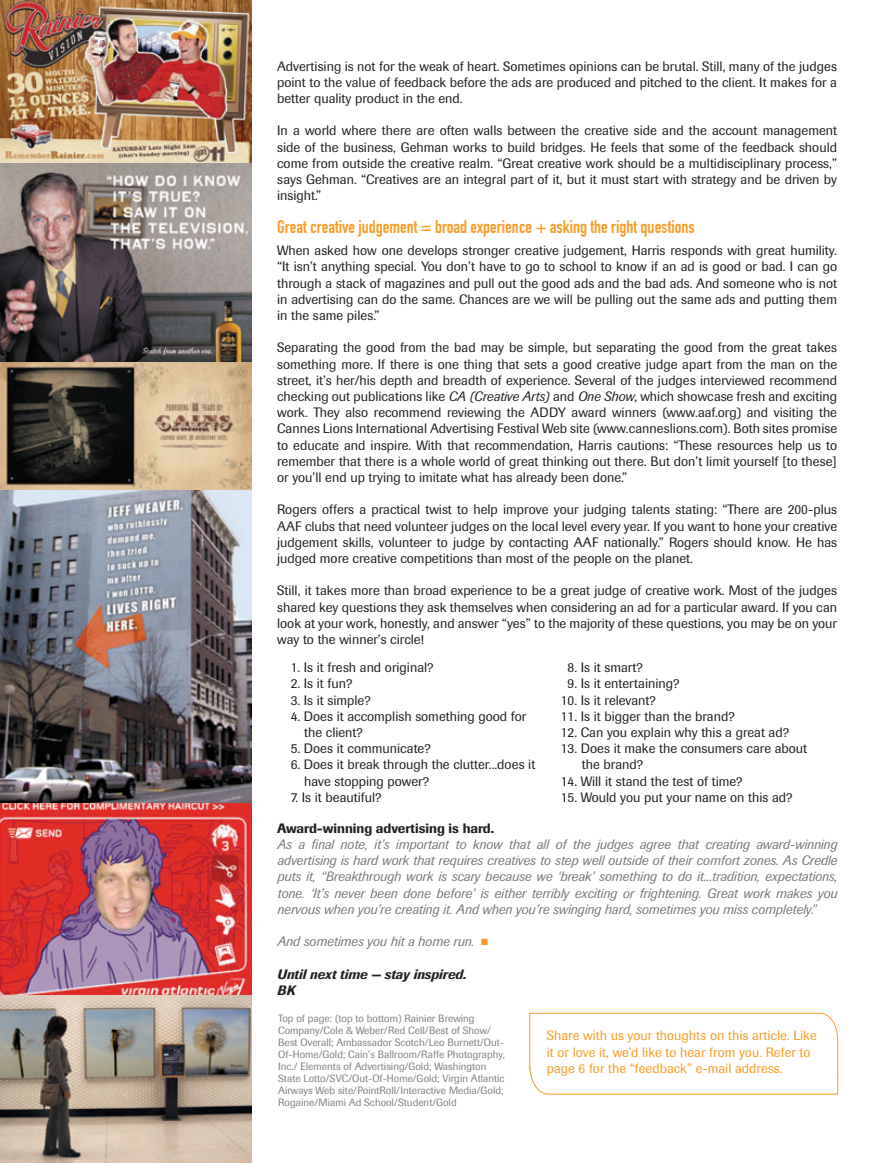
<style>
.page{position:relative;width:892px;height:1163px;background:#fff}
.page>*{position:absolute;margin:0;border:0;box-sizing:border-box;transform-origin:0 0}
.t1{font:18px "DIN Engschrift Alternate";color:#f89c27}
.t2{font:13.5px/16.2px "Imago";color:#231f20;text-align:justify}
.t3{font:italic 13.5px/16.2px "Imago";color:#76787b;text-align:justify}
.t4{font:13.5px/16.5px "Imago";color:#f89c27}
.t5{font:500 13.5px "Imago";color:#231f20}
.t6{font:italic 500 13.5px/16.2px "Imago";color:#231f20}
.t7{font:10.5px/12px "Imago";color:#808285}
.s1{font-style:italic}
.s2{color:#f89c27}
</style>
<div class="page">
<img style="left:0;top:802px;width:251px;height:193px">
<img style="left:0;top:0;width:252px;height:802px">
<svg style="left:529px;top:1012px;width:309px;height:83px"></svg>
<img style="left:0;top:995px;width:252px;height:168px">
<p class="t2" style="left:277px;top:59px;width:561px">Advertising is not for the weak of heart. Sometimes opinions can be brutal. Still, many of the judges point to the value of feedback before the ads are produced and pitched to the client. It makes for a better quality product in the end.</p>
<p class="t2" style="left:277px;top:124px;width:561px">In a world where there are often walls between the creative side and the account management side of the business, Gehman works to build bridges. He feels that some of the feedback should come from outside the creative realm. “Great creative work should be a multidisciplinary process,” says Gehman. “Creatives are an integral part of it, but it must start with strategy and be driven by insight.”</p>
<h1 class="t1" style="left:277px;top:220px;width:419px">Great creative judgement = broad experience + asking the right questions</h1>
<p class="t2" style="left:277px;top:244px;width:561px">When asked how one develops stronger creative judgement, Harris responds with great humility. “It isn’t anything special. You don’t have to go to school to know if an ad is good or bad. I can go through a stack of magazines and pull out the good ads and the bad ads. And someone who is not in advertising can do the same. Chances are we will be pulling out the same ads and putting them in the same piles.”</p>
<p class="t2" style="left:277px;top:341px;width:561px">Separating the good from the bad may be simple, but separating the good from the great takes something more. If there is one thing that sets a good creative judge apart from the man on the street, it’s her/his depth and breadth of experience. Several of the judges interviewed recommend checking out publications like <span class="s1">CA (Creative Arts)</span> and <span class="s1">One Show</span>, which showcase fresh and exciting work. They also recommend reviewing the ADDY award winners (www.aaf.org) and visiting the Cannes Lions International Advertising Festival Web site (www.canneslions.com). Both sites promise to educate and inspire. With that recommendation, Harris cautions: “These resources help us to remember that there is a whole world of great thinking out there. But don’t limit yourself [to these] or you’ll end up trying to imitate what has already been done.”</p>
<p class="t2" style="left:277px;top:503px;width:561px">Rogers offers a practical twist to help improve your judging talents stating: “There are 200-plus AAF clubs that need volunteer judges on the local level every year. If you want to hone your creative judgement skills, volunteer to judge by contacting AAF nationally.” Rogers should know. He has judged more creative competitions than most of the people on the planet.</p>
<p class="t2" style="left:277px;top:584px;width:561px">Still, it takes more than broad experience to be a great judge of creative work. Most of the judges shared key questions they ask themselves when considering an ad for a particular award. If you can look at your work, honestly, and answer “yes” to the majority of these questions, you may be on your way to the winner’s circle!</p>
<p class="t2" style="left:290px;top:661px;width:144px">1. Is it fresh and original?</p>
<p class="t2" style="left:290px;top:677px;width:63px">2. Is it fun?</p>
<p class="t2" style="left:290px;top:693px;width:82px">3. Is it simple?</p>
<p class="t2" style="left:304px;top:709px;width:223px;text-indent:-14px">4. Does it accomplish something good for the client?</p>
<p class="t2" style="left:290px;top:742px;width:142px">5. Does it communicate?</p>
<p class="t2" style="left:304px;top:758px;width:232px;text-indent:-14px">6. Does it break through the clutter...does it have stopping power?</p>
<p class="t2" style="left:290px;top:790px;width:92px">7. Is it beautiful?</p>
<p class="t2" style="left:567px;top:661px;width:77px">8. Is it smart?</p>
<p class="t2" style="left:567px;top:677px;width:113px">9. Is it entertaining?</p>
<p class="t2" style="left:560px;top:693px;width:97px">10. Is it relevant?</p>
<p class="t2" style="left:560px;top:709px;width:175px">11. Is it bigger than the brand?</p>
<p class="t2" style="left:560px;top:725px;width:230px">12. Can you explain why this a great ad?</p>
<p class="t2" style="left:581px;top:742px;width:227px;text-indent:-21px">13. Does it make the consumers care about the brand?</p>
<p class="t2" style="left:560px;top:774px;width:183px">14. Will it stand the test of time?</p>
<p class="t2" style="left:560px;top:790px;width:233px">15. Would you put your name on this ad?</p>
<p class="t5" style="left:277px;top:823px;width:218px">Award-winning advertising is hard.</p>
<p class="t3" style="left:277px;top:837px;width:561px">As a final note, it’s important to know that all of the judges agree that creating award-winning advertising is hard work that requires creatives to step well outside of their comfort zones. As Credle puts it, “Breakthrough work is scary because we ‘break’ something to do it...tradition, expectations, tone. ‘It’s never been done before’ is either terribly exciting or frightening. Great work makes you nervous when you’re creating it. And when you’re swinging hard, sometimes you miss completely.”</p>
<p class="t3" style="left:277px;top:935px;width:212px">And sometimes you hit a home run. <span class="s2">■</span></p>
<p class="t6" style="left:277px;top:967px;width:191px">Until next time — stay inspired.<br>BK</p>
<p class="t4" style="left:546px;top:1028px;width:271px">Share with us your thoughts on this article. Like it or love it, we’d like to hear from you. Refer to page 6 for the “feedback” e-mail address.</p>
<p class="t7" style="left:278px;top:1013px;width:228px">Top of page: (top to bottom) Rainier Brewing Company/Cole &amp; Weber/Red Cell/Best of Show/ Best Overall; Ambassador Scotch/Leo Burnett/Out-Of-Home/Gold; Cain’s Ballroom/Raffe Photography, Inc./ Elements of Advertising/Gold; Washington State Lotto/SVC/Out-Of-Home/Gold; Virgin Atlantic Airways Web site/PointRoll/Interactive Media/Gold; Rogaine/Miami Ad School/Student/Gold</p>
</div>
